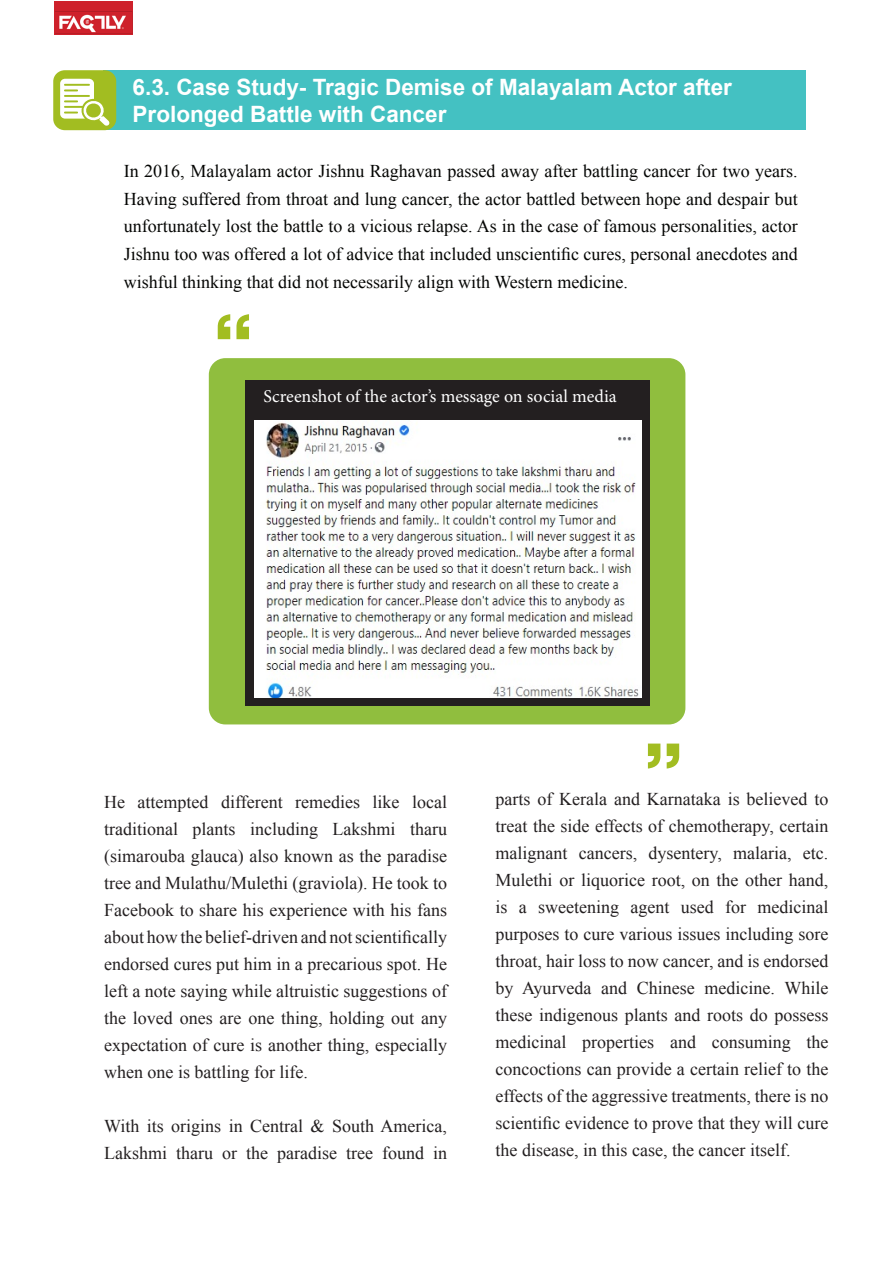
<style>
.page{position:relative;width:893px;height:1263px;background:#fff}
.page>*{position:absolute;margin:0;border:0;box-sizing:border-box;transform-origin:0 0}
.t1{font:75px "Silom";color:#a2bd21}
.t2{font:700 22.5px/27px "Arial";color:#fff}
.Paragraph_Style_2{font:18px/27px "Times New Roman";color:#231f20;text-align:justify}
.Paragraph_Style_2-2{font:18px/27.6px "Times New Roman";color:#040503;text-align:justify}
.t3{font:18px "Minion Pro";color:#fff}
</style>
<div class="page">
<div style="left:54px;top:2px;width:79px;height:33px;background:#ce212b"></div>
<img style="left:55px;top:11px;width:78px;height:23px">
<div style="left:209px;top:358px;width:476px;height:366px;background:#90be3e;border-radius:16px"></div>
<div style="left:246px;top:380px;width:404px;height:326px;background:#231f20"></div>
<img style="left:255px;top:420px;width:386px;height:277px">
<div style="left:104px;top:70px;width:702px;height:60px;background:#44c1c2"></div>
<div style="left:53px;top:70px;width:63px;height:60px;background:#a2bd21;border-radius:11px"></div>
<svg style="left:60px;top:79px;width:50px;height:47px"></svg>
<p class="t2" style="left:133px;top:74px;width:601px">6.3. Case Study- Tragic Demise of Malayalam Actor after<br>Prolonged Battle with Cancer</p>
<p class="Paragraph_Style_2-2" style="left:124px;top:157px;width:675px">In 2016, Malayalam actor Jishnu Raghavan passed away after battling cancer for two years.<br>Having suffered from throat and lung cancer, the actor battled between hope and despair but unfortunately lost the battle to a vicious relapse. As in the case of famous personalities, actor Jishnu too was offered a lot of advice that included unscientific cures, personal anecdotes and wishful thinking that did not necessarily align with Western medicine.</p>
<p class="t1" style="left:211px;top:301px;width:45px">“</p>
<p class="t3" style="left:263px;top:385px;width:355px">Screenshot of the actor’s message on social media</p>
<p class="t1" style="left:685px;top:782px;width:45px;rotate:-180deg">“</p>
<p class="Paragraph_Style_2" style="left:104px;top:788px;width:344px">He attempted different remedies like local traditional plants including Lakshmi tharu (simarouba glauca) also known as the paradise tree and Mulathu/Mulethi (graviola). He took to Facebook to share his experience with his fans about how the belief-driven and not scientifically endorsed cures put him in a precarious spot. He left a note saying while altruistic suggestions of the loved ones are one thing, holding out any expectation of cure is another thing, especially when one is battling for life.</p>
<p class="Paragraph_Style_2" style="left:104px;top:1112px;width:344px">With its origins in Central &amp; South America,<br>Lakshmi tharu or the paradise tree found in</p>
<p class="Paragraph_Style_2" style="left:496px;top:785px;width:334px">parts of Kerala and Karnataka is believed to treat the side effects of chemotherapy, certain malignant cancers, dysentery, malaria, etc.<br>Mulethi or liquorice root, on the other hand, is a sweetening agent used for medicinal purposes to cure various issues including sore throat, hair loss to now cancer, and is endorsed by Ayurveda and Chinese medicine. While these indigenous plants and roots do possess medicinal properties and consuming the concoctions can provide a certain relief to the effects of the aggressive treatments, there is no scientific evidence to prove that they will cure the disease, in this case, the cancer itself.</p>
</div>
